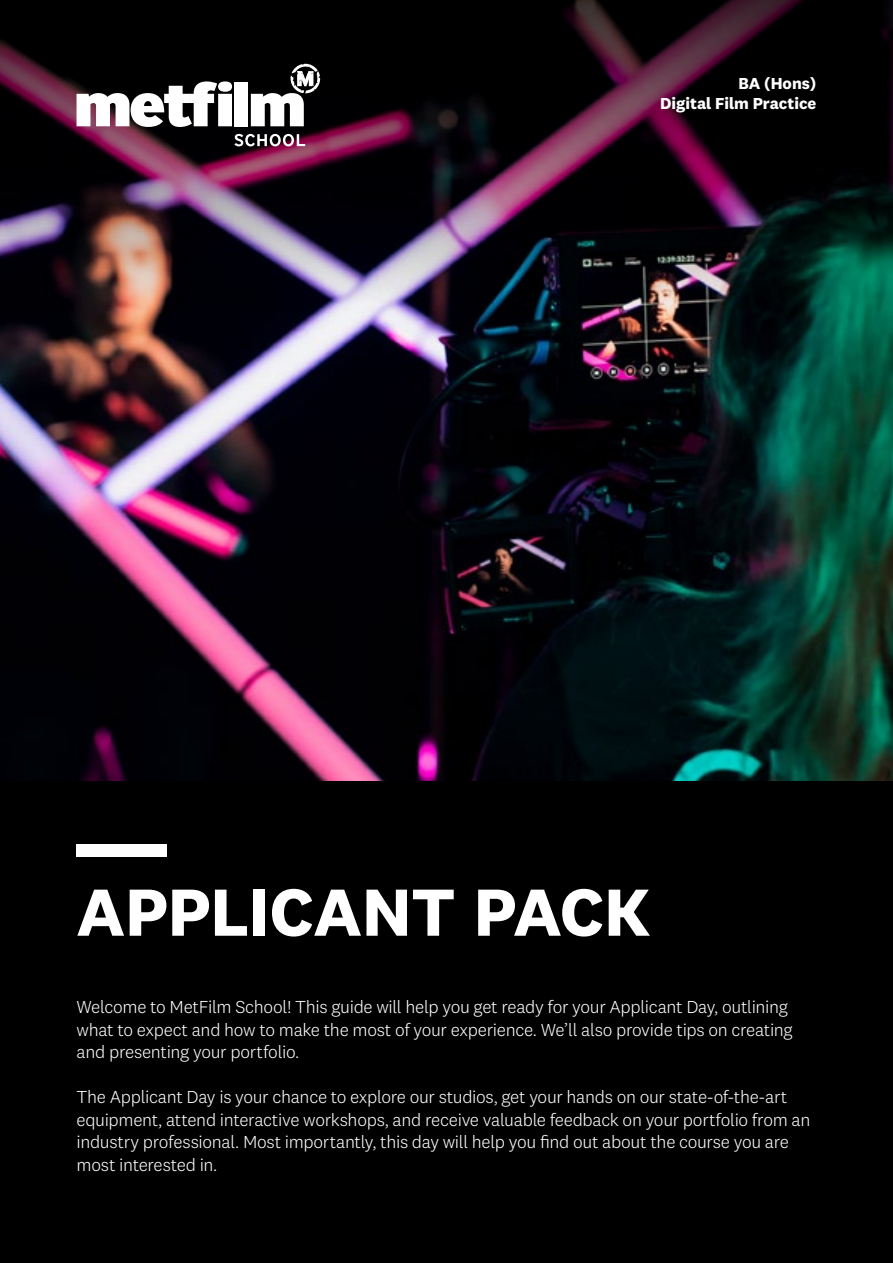
<style>
.page{position:relative;width:893px;height:1263px;background:#000}
.page>*{position:absolute;margin:0;border:0;box-sizing:border-box;transform-origin:0 0}
.t1{font:700 69px "National 2";color:#fff}
.t2{font:300 18px/22.5px "National 2";letter-spacing:-.015em;color:#fff}
.t3{font:700 16.5px/19.8px "National 2";color:#fff;text-align:right}
</style>
<div class="page">
<img style="left:0;top:310px;width:893px;height:470px">
<img style="left:0;top:0;width:893px;height:310px">
<svg style="left:77px;top:81px;width:155px;height:46px"></svg>
<div style="left:234px;top:82px;width:14px;height:44px;background:#fff"></div>
<svg style="left:251px;top:64px;width:69px;height:62px"></svg>
<svg style="left:234px;top:134px;width:71px;height:12px"></svg>
<div style="left:77px;top:844px;width:90px;height:13px;background:#fff"></div>
<p class="t3" style="left:660px;top:73px;width:158px">BA (Hons)<br>Digital Film Practice</p>
<h1 class="t1" style="left:77px;top:869px;width:575px">APPLICANT PACK</h1>
<p class="t2" style="left:77px;top:995px;width:718px">Welcome to MetFilm School! This guide will help you get ready for your Applicant Day, outlining what to expect and how to make the most of your experience. We’ll also provide tips on creating and presenting your portfolio.</p>
<p class="t2" style="left:77px;top:1085px;width:735px">The Applicant Day is your chance to explore our studios, get your hands on our state-of-the-art equipment, attend interactive workshops, and receive valuable feedback on your portfolio from an industry professional. Most importantly, this day will help you find out about the course you are most interested in.</p>
</div>
